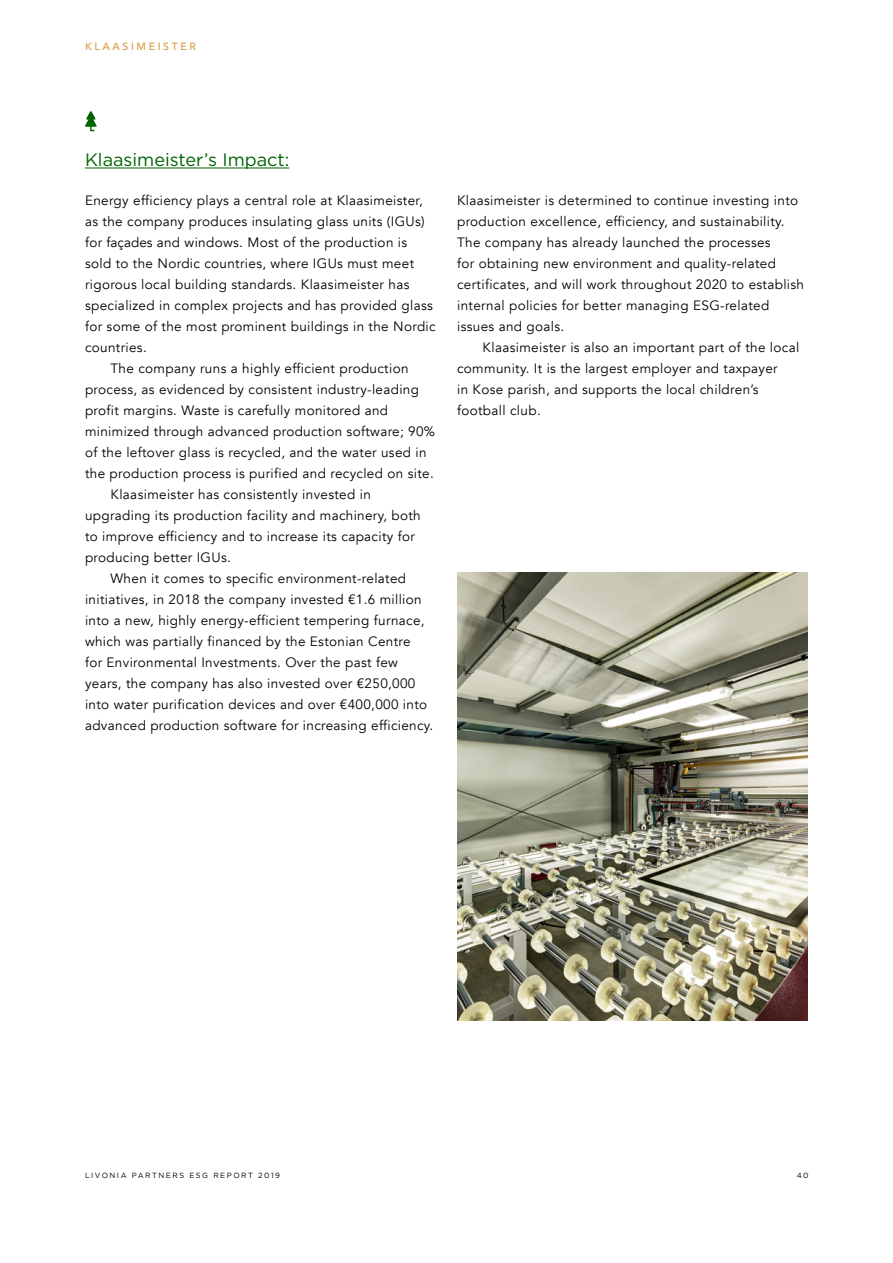
<style>
.page{position:relative;width:893px;height:1263px;background:#fff}
.page>*{position:absolute;margin:0;border:0;box-sizing:border-box;transform-origin:0 0}
.t1{font:18px "Gotham HTF";color:#006300}
.t2{font:13.5px/21px "Avenir";letter-spacing:.025em;color:#000}
.t3{font:500 10.5px "Avenir";letter-spacing:.25em;color:#d79c41}
.t4{font:7.5px "Gotham HTF";letter-spacing:.2em;color:#000}
</style>
<div class="page">
<hr style="left:85px;top:168px;width:204px;height:1px;background:#006300">
<img style="left:457px;top:573px;width:351px;height:447px">
<svg style="left:85px;top:111px;width:12px;height:21px"></svg>
<p class="t3" style="left:85px;top:37px;width:112px">KLAASIMEISTER</p>
<h1 class="t1" style="left:85px;top:149px;width:206px">Klaasimeister’s Impact:</h1>
<p class="t2" style="left:85px;top:190px;width:339px">Energy efficiency plays a central role at Klaasimeister,</p>
<p class="t2" style="left:85px;top:211px;width:341px">as the company produces insulating glass units (IGUs)</p>
<p class="t2" style="left:85px;top:232px;width:324px">for façades and windows. Most of the production is</p>
<p class="t2" style="left:85px;top:253px;width:331px">sold to the Nordic countries, where IGUs must meet</p>
<p class="t2" style="left:85px;top:274px;width:326px">rigorous local building standards. Klaasimeister has</p>
<p class="t2" style="left:85px;top:295px;width:349px">specialized in complex projects and has provided glass</p>
<p class="t2" style="left:85px;top:316px;width:352px">for some of the most prominent buildings in the Nordic</p>
<p class="t2" style="left:85px;top:337px;width:63px">countries.</p>
<p class="t2" style="left:111px;top:358px;width:299px">The company runs a highly efficient production</p>
<p class="t2" style="left:85px;top:379px;width:335px">process, as evidenced by consistent industry-leading</p>
<p class="t2" style="left:85px;top:400px;width:305px">profit margins. Waste is carefully monitored and</p>
<p class="t2" style="left:85px;top:421px;width:352px">minimized through advanced production software; 90%</p>
<p class="t2" style="left:85px;top:442px;width:343px">of the leftover glass is recycled, and the water used in</p>
<p class="t2" style="left:85px;top:463px;width:350px">the production process is purified and recycled on site.</p>
<p class="t2" style="left:111px;top:484px;width:262px">Klaasimeister has consistently invested in</p>
<p class="t2" style="left:85px;top:505px;width:337px">upgrading its production facility and machinery, both</p>
<p class="t2" style="left:85px;top:526px;width:331px">to improve efficiency and to increase its capacity for</p>
<p class="t2" style="left:85px;top:547px;width:147px">producing better IGUs.</p>
<p class="t2" style="left:111px;top:568px;width:297px">When it comes to specific environment-related</p>
<p class="t2" style="left:85px;top:589px;width:338px">initiatives, in 2018 the company invested €1.6 million</p>
<p class="t2" style="left:85px;top:610px;width:341px">into a new, highly energy-efficient tempering furnace,</p>
<p class="t2" style="left:85px;top:631px;width:327px">which was partially financed by the Estonian Centre</p>
<p class="t2" style="left:85px;top:652px;width:314px">for Environmental Investments. Over the past few</p>
<p class="t2" style="left:85px;top:673px;width:332px">years, the company has also invested over €250,000</p>
<p class="t2" style="left:85px;top:694px;width:344px">into water purification devices and over €400,000 into</p>
<p class="t2" style="left:85px;top:715px;width:350px">advanced production software for increasing efficiency.</p>
<p class="t2" style="left:457px;top:190px;width:348px">Klaasimeister is determined to continue investing into production excellence, efficiency, and sustainability.<br>The company has already launched the processes<br>for obtaining new environment and quality-related certificates, and will work throughout 2020 to establish internal policies for better managing ESG-related issues and goals.</p>
<p class="t2" style="left:457px;top:337px;width:344px;text-indent:26px">Klaasimeister is also an important part of the local community. It is the largest employer and taxpayer<br>in Kose parish, and supports the local children’s football club.</p>
<p class="t4" style="left:85px;top:1171px;width:196px">LIVONIA PARTNERS ESG REPORT 2019</p>
<p class="t4" style="left:797px;top:1171px;width:12px">44</p>
</div>
